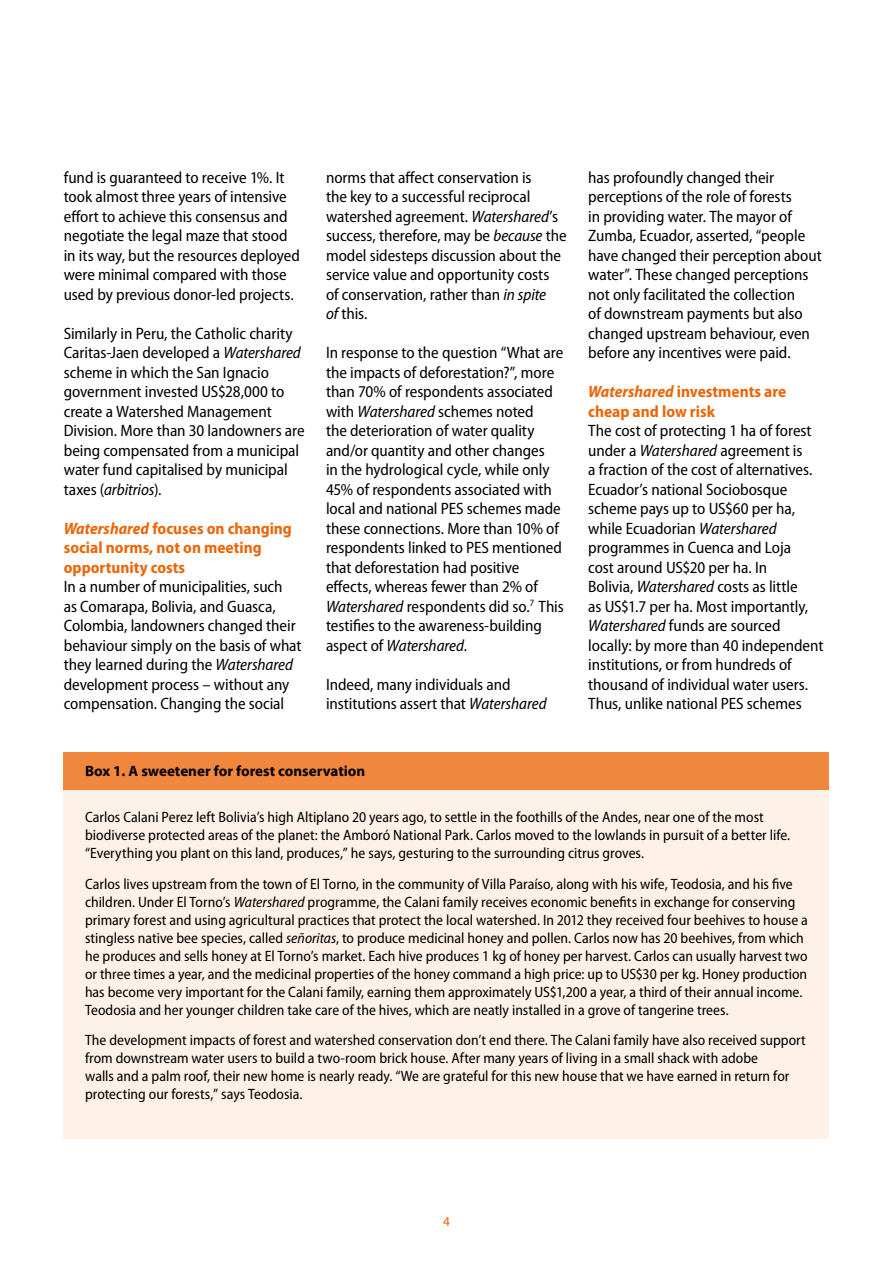
<style>
.page{position:relative;width:893px;height:1263px;background:#fff}
.page>*{position:absolute;margin:0;border:0;box-sizing:border-box;transform-origin:0 0}
.Body_text{font:semi-condensed 16.5px/19.5px "Myriad Pro";letter-spacing:-.005em;color:#000}
.Heading_level_2{font:700 semi-condensed 16.5px/19.5px "Myriad Pro";color:#ec6608}
.Box_text{font:semi-condensed 15px/18px "Myriad Pro";color:#000}
.Box_heading{font:700 15px "Myriad Pro";color:#000}
.t1{font:13.5px "Myriad Pro";color:#ec6608}
.s1{font-style:italic}
</style>
<div class="page">
<div style="left:64px;top:789px;width:765px;height:349px;background:#fef1e8"></div>
<div style="left:64px;top:752px;width:765px;height:37px;background:#f1873d"></div>
<p class="Body_text" style="left:64px;top:168px;width:238px">fund is guaranteed to receive 1%. It took almost three years of intensive effort to achieve this consensus and negotiate the legal maze that stood in its way, but the resources deployed were minimal compared with those used by previous donor-led projects.</p>
<p class="Body_text" style="left:64px;top:324px;width:242px">Similarly in Peru, the Catholic charity Caritas-Jaen developed a <span class="s1">Watershared </span>scheme in which the San Ignacio government invested US$28,000 to create a Watershed Management Division. More than 30 landowners are being compensated from a municipal water fund capitalised by municipal taxes (<span class="s1">arbitrios</span>).</p>
<p class="Heading_level_2" style="left:64px;top:518px;width:230px"><span class="s1">Watershared</span> focuses on changing social norms, not on meeting opportunity costs</p>
<p class="Body_text" style="left:64px;top:577px;width:239px">In a number of municipalities, such<br>as Comarapa, Bolivia, and Guasca, Colombia, landowners changed their behaviour simply on the basis of what they learned during the <span class="s1">Watershared </span>development process – without any compensation. Changing the social</p>
<p class="Body_text" style="left:326px;top:168px;width:242px">norms that affect conservation is<br>the key to a successful reciprocal watershed agreement. <span class="s1">Watershared</span>’s success, therefore, may be <span class="s1">because</span> the model sidesteps discussion about the service value and opportunity costs<br>of conservation, rather than <span class="s1">in spite<br>of</span> this.</p>
<p class="Body_text" style="left:326px;top:343px;width:239px">In response to the question “What are the impacts of deforestation?”, more than 70% of respondents associated with <span class="s1">Watershared</span> schemes noted<br>the deterioration of water quality and/or quantity and other changes<br>in the hydrological cycle, while only 45% of respondents associated with local and national PES schemes made these connections. More than 10% of respondents linked to PES mentioned that deforestation had positive effects, whereas fewer than 2% of <span class="s1">Watershared</span> respondents did so.<sup>7</sup> This testifies to the awareness-building aspect of <span class="s1">Watershared</span>.</p>
<p class="Body_text" style="left:326px;top:675px;width:222px">Indeed, many individuals and institutions assert that <span class="s1">Watershared</span></p>
<p class="Box_heading" style="left:85px;top:763px;width:282px">Box 1. A sweetener for forest conservation</p>
<p class="Body_text" style="left:588px;top:168px;width:235px">has profoundly changed their perceptions of the role of forests<br>in providing water. The mayor of Zumba, Ecuador, asserted, “people have changed their perception about water”. These changed perceptions not only facilitated the collection<br>of downstream payments but also changed upstream behaviour, even before any incentives were paid.</p>
<p class="Heading_level_2" style="left:588px;top:382px;width:199px"><span class="s1">Watershared</span> investments are cheap and low risk</p>
<p class="Body_text" style="left:588px;top:421px;width:237px">The cost of protecting 1 ha of forest under a <span class="s1">Watershared</span> agreement is<br>a fraction of the cost of alternatives.<br>Ecuador’s national Sociobosque scheme pays up to US$60 per ha, while Ecuadorian <span class="s1">Watershared </span>programmes in Cuenca and Loja<br>cost around US$20 per ha. In<br>Bolivia, <span class="s1">Watershared</span> costs as little<br>as US$1.7 per ha. Most importantly, <span class="s1">Watershared</span> funds are sourced locally: by more than 40 independent institutions, or from hundreds of thousand of individual water users.<br>Thus, unlike national PES schemes</p>
<p class="Box_text" style="left:85px;top:808px;width:707px">Carlos Calani Perez left Bolivia’s high Altiplano 20 years ago, to settle in the foothills of the Andes, near one of the most biodiverse protected areas of the planet: the Amboró National Park. Carlos moved to the lowlands in pursuit of a better life. “Everything you plant on this land, produces,” he says, gesturing to the surrounding citrus groves.</p>
<p class="Box_text" style="left:85px;top:875px;width:724px">Carlos lives upstream from the town of El Torno, in the community of Villa Paraíso, along with his wife, Teodosia, and his five children. Under El Torno’s <span class="s1">Watershared</span> programme, the Calani family receives economic benefits in exchange for conserving primary forest and using agricultural practices that protect the local watershed. In 2012 they received four beehives to house a stingless native bee species, called <span class="s1">señoritas</span>, to produce medicinal honey and pollen. Carlos now has 20 beehives, from which he produces and sells honey at El Torno’s market. Each hive produces 1 kg of honey per harvest. Carlos can usually harvest two or three times a year, and the medicinal properties of the honey command a high price: up to US$30 per kg. Honey production has become very important for the Calani family, earning them approximately US$1,200 a year, a third of their annual income.<br>Teodosia and her younger children take care of the hives, which are neatly installed in a grove of tangerine trees.</p>
<p class="Box_text" style="left:85px;top:1031px;width:722px">The development impacts of forest and watershed conservation don’t end there. The Calani family have also received support from downstream water users to build a two-room brick house. After many years of living in a small shack with adobe<br>walls and a palm roof, their new home is nearly ready. “We are grateful for this new house that we have earned in return for protecting our forests,” says Teodosia.</p>
<p class="t1" style="left:443px;top:1214px;width:8px">4</p>
</div>
